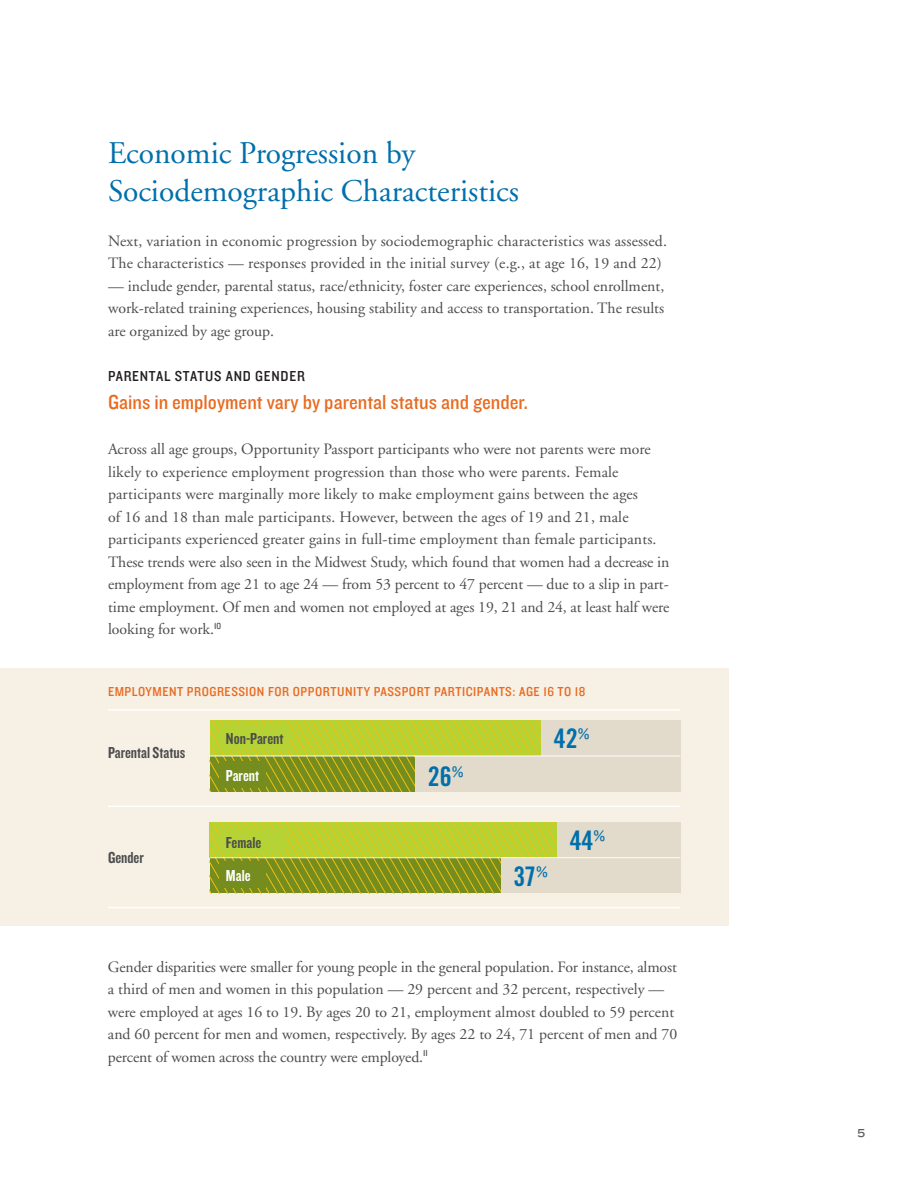
<style>
.page{position:relative;width:918px;height:1188px;background:#fff}
.page>*{position:absolute;margin:0;border:0;box-sizing:border-box;transform-origin:0 0}
.t1{font:31.5px/37.8px "Adobe Garamond";color:#006fab}
.t2{font:27px "Trade Gothic Bold Cond Twenty";color:#006fab}
.t3{font:21px "Knockout 30 Junior Welterwt";color:#e86a1f}
.t4{font:16.5px "Knockout HTF49 Liteweight";color:#4b4c4d}
.t5{font:16.5px "Knockout HTF49 Liteweight";color:#fff}
.t6{font:15.75px/22.5px "Adobe Garamond";color:#4b4c4d}
.t7{font:15px "Knockout 30 Junior Welterwt";letter-spacing:.05em;color:#231f20}
.t8{font:13.5px "Knockout 30 Junior Welterwt";letter-spacing:.04em;color:#e86a1f}
.t9{font:12px "Knockout 33 Junior Heviwt";color:#5f5f62}
</style>
<div class="page">
<div style="left:0;top:668px;width:729px;height:258px;background:#f7f0e5"></div>
<hr style="left:108px;top:709px;width:572px;height:2px;background:#fff">
<hr style="left:108px;top:806px;width:572px;height:1px;background:#fff">
<div style="left:210px;top:720px;width:470px;height:71px;background:#e2daca"></div>
<svg style="left:210px;top:721px;width:331px;height:70px"></svg>
<div style="left:210px;top:823px;width:470px;height:70px;background:#e2daca"></div>
<svg style="left:210px;top:823px;width:346px;height:70px;background:#a9b735"></svg>
<div style="left:219px;top:726px;width:69px;height:24px;background:#b5d334"></div>
<div style="left:219px;top:761px;width:47px;height:27px;background:#748d1e"></div>
<div style="left:219px;top:830px;width:66px;height:23px;background:#b5d334"></div>
<div style="left:219px;top:861px;width:47px;height:27px;background:#748d1e"></div>
<hr style="left:108px;top:907px;width:572px;height:1px;background:#fff">
<hr style="left:210px;top:756px;width:470px;height:1px;background:#fff">
<hr style="left:210px;top:857px;width:470px;height:1px;background:#fff">
<p class="t1" style="left:108px;top:135px;width:413px">Economic Progression by<br>Sociodemographic Characteristics</p>
<p class="t6" style="left:108px;top:230px;width:561px">Next, variation in economic progression by sociodemographic characteristics was assessed.<br>The characteristics — responses provided in the initial survey (e.g., at age 16, 19 and 22)</p>
<p class="t6" style="left:108px;top:275px;width:558px;text-align:justify">— include gender, parental status, race/ethnicity, foster care experiences, school enrollment, work-related training experiences, housing stability and access to transportation. The results are organized by age group.</p>
<p class="t7" style="left:108px;top:366px;width:198px">PARENTAL STATUS AND GENDER</p>
<p class="t3" style="left:108px;top:388px;width:422px">Gains in employment vary by parental status and gender.</p>
<p class="t6" style="left:108px;top:438px;width:563px">Across all age groups, Opportunity Passport participants who were not parents were more likely to experience employment progression than those who were parents. Female participants were marginally more likely to make employment gains between the ages<br>of 16 and 18 than male participants. However, between the ages of 19 and 21, male participants experienced greater gains in full-time employment than female participants.<br>These trends were also seen in the Midwest Study, which found that women had a decrease in employment from age 21 to age 24 — from 53 percent to 47 percent — due to a slip in part&shy;time employment. Of men and women not employed at ages 19, 21 and 24, at least half were looking for work.<sup>10</sup></p>
<p class="t8" style="left:108px;top:683px;width:479px">EMPLOYMENT PROGRESSION FOR OPPORTUNITY PASSPORT PARTICIPANTS: AGE 16 TO 18</p>
<p class="t4" style="left:108px;top:744px;width:79px">Parental Status</p>
<p class="t4" style="left:108px;top:849px;width:37px">Gender</p>
<p class="t4" style="left:226px;top:730px;width:59px">Non-Parent</p>
<p class="t5" style="left:226px;top:767px;width:35px">Parent</p>
<p class="t4" style="left:226px;top:834px;width:37px">Female</p>
<p class="t5" style="left:226px;top:867px;width:26px">Male</p>
<p class="t2" style="left:428px;top:760px;width:37px">26<sup>%</sup></p>
<p class="t2" style="left:554px;top:722px;width:37px">42<sup>%</sup></p>
<p class="t2" style="left:513px;top:860px;width:36px">37<sup>%</sup></p>
<p class="t2" style="left:570px;top:824px;width:37px">44<sup>%</sup></p>
<p class="t6" style="left:108px;top:956px;width:571px">Gender disparities were smaller for young people in the general population. For instance, almost a third of men and women in this population — 29 percent and 32 percent, respectively — were employed at ages 16 to 19. By ages 20 to 21, employment almost doubled to 59 percent and 60 percent for men and women, respectively. By ages 22 to 24, 71 percent of men and 70 percent of women across the country were employed.<sup>11</sup></p>
<p class="t9" style="left:857px;top:1125px;width:10px">5</p>
</div>
